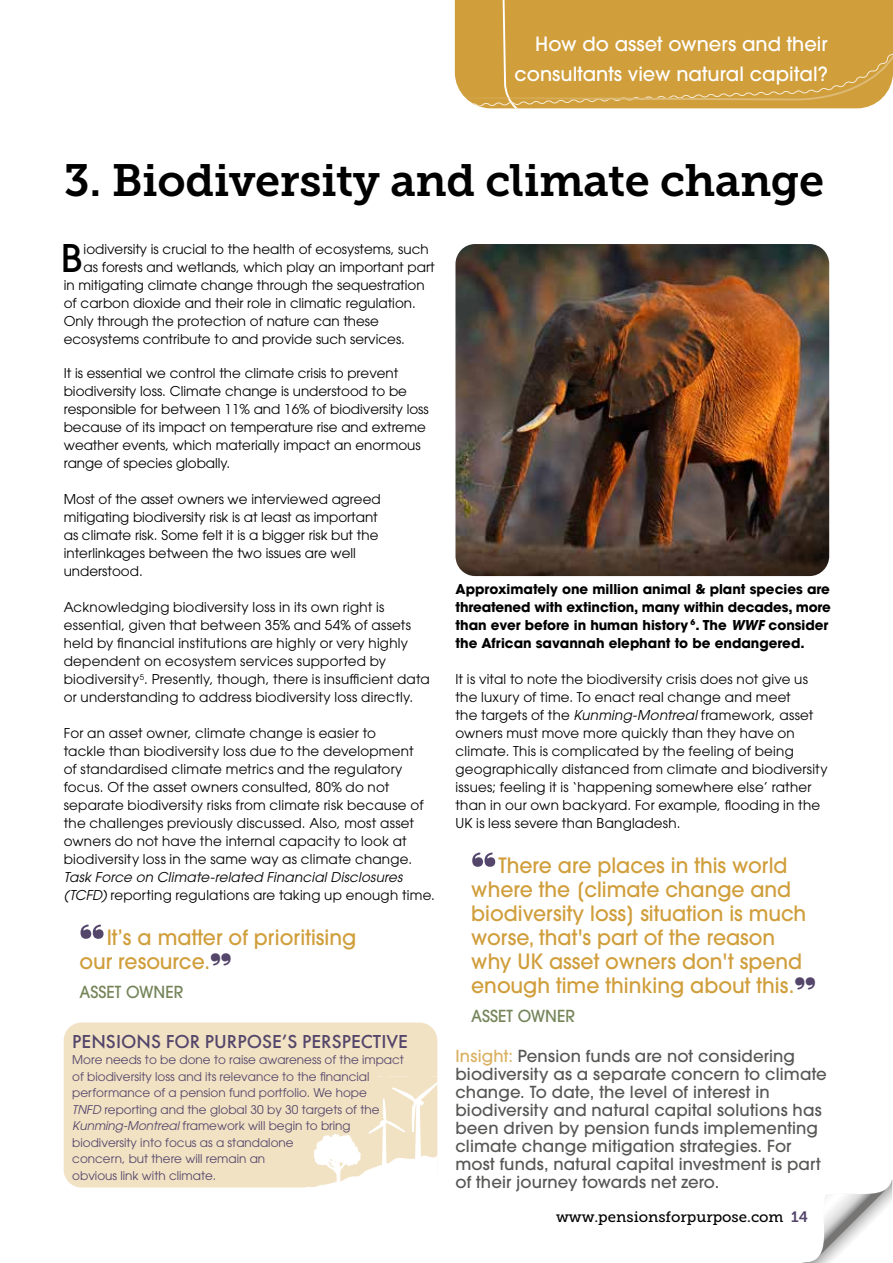
<style>
.page{position:relative;width:893px;height:1263px;background:#fff}
.page>*{position:absolute;margin:0;border:0;box-sizing:border-box;transform-origin:0 0}
.t1{font:900 52.5px "Blenny";color:#54456b}
.t2{font:45px "Museo Slab 700";letter-spacing:-.01em;color:#000}
.t3{font:500 37.8px "ITC Avant Garde Pro";color:#000}
.t4{font:500 21px/24px "ITC Avant Garde Pro";color:#d09e3b}
.t5{font:500 19.5px/30px "ITC Avant Garde Pro";color:#fff;text-align:right}
.t6{font:500 19.5px "Futura PT";color:#54456b}
.t7{font:500 16.5px/18px "ITC Avant Garde Pro";letter-spacing:.01em;color:#575756}
.t8{font:500 16.5px "ITC Avant Garde Pro";color:#75855a}
.t9{font:15px "Museo Slab 500";color:#000}
.t10{font:13.5px/18px "ITC Avant Garde Pro";color:#000}
.t11{font:700 13.5px/18px "ITC Avant Garde Pro";color:#000}
.t12{font:italic 13.5px/18px "ITC Avant Garde Pro";color:#000}
.t13{font:12px/16.5px "ITC Avant Garde Pro";color:#54456b}
.s1{font-style:normal}
.s2{font-style:italic}
.s3{font-family:"Blenny";font-weight:900;font-size:45px;color:#54456b}
.s4{color:#dab162}
.s5{font-family:"Museo Slab 700";color:#54456b}
</style>
<div class="page">
<img style="left:455px;top:244px;width:374px;height:332px">
<div style="left:455px;top:0;width:438px;height:108px;background:#d09e3b"></div>
<div style="left:64px;top:1022px;width:373px;height:165px;background:#f1e2c4;border-radius:18px"></div>
<svg style="left:802px;top:1180px;width:90px;height:83px"></svg>
<svg style="left:83px;top:1038px;width:355px;height:150px"></svg>
<h3 class="t5" style="left:515px;top:28px;width:315px">How do asset owners and their consultants view natural capital?</h3>
<h2 class="t2" style="left:64px;top:155px;width:762px">3. Biodiversity and climate change</h2>
<h3 class="t3" style="left:61px;top:234px;width:23px">B</h3>
<p class="t10" style="left:84px;top:240px;width:347px">iodiversity is crucial to the health of ecosystems, such</p>
<p class="t10" style="left:84px;top:258px;width:353px">as forests and wetlands, which play an important part</p>
<p class="t10" style="left:64px;top:276px;width:362px">in mitigating climate change through the sequestration</p>
<p class="t10" style="left:64px;top:294px;width:354px">of carbon dioxide and their role in climatic regulation.</p>
<p class="t10" style="left:64px;top:312px;width:317px">Only through the protection of nature can these</p>
<p class="t10" style="left:64px;top:330px;width:343px">ecosystems contribute to and provide such services.</p>
<p class="t10" style="left:64px;top:364px;width:366px">It is essential we control the climate crisis to prevent biodiversity loss. Climate change is understood to be responsible for between 11% and 16% of biodiversity loss because of its impact on temperature rise and extreme weather events, which materially impact an enormous range of species globally.</p>
<p class="t10" style="left:64px;top:490px;width:318px">Most of the asset owners we interviewed agreed mitigating biodiversity risk is at least as important as climate risk. Some felt it is a bigger risk but the interlinkages between the two issues are well understood.</p>
<p class="t10" style="left:64px;top:598px;width:367px">Acknowledging biodiversity loss in its own right is essential, given that between 35% and 54% of assets held by financial institutions are highly or very highly dependent on ecosystem services supported by biodiversity<sup>5</sup>. Presently, though, there is insufficient data or understanding to address biodiversity loss directly.</p>
<p class="t10" style="left:64px;top:724px;width:361px">For an asset owner, climate change is easier to<br>tackle than biodiversity loss due to the development of standardised climate metrics and the regulatory focus. Of the asset owners consulted, 80% do not separate biodiversity risks from climate risk because of the challenges previously discussed. Also, most asset owners do not have the internal capacity to look at biodiversity loss in the same way as climate change.</p>
<p class="t12" style="left:64px;top:868px;width:373px">Task Force on Climate-related FinancialDisclosures (TCFD)<span class="s1">reporting regulations are taking up enough time.</span></p>
<h1 class="t1" style="left:80px;top:911px;width:27px">“</h1>
<p class="t11" style="left:455px;top:580px;width:377px">Approximately one million animal &amp; plant species are threatened with extinction, many within decades, more than ever before in human history <sup>6</sup>. The <span class="s2">WWF</span> consider the African savannah elephant to be endangered.</p>
<p class="t10" style="left:455px;top:670px;width:374px">It is vital to note the biodiversity crisis does not give us the luxury of time. To enact real change and meet<br>the targets of the <span class="s2">Kunming-Montreal</span>framework, asset owners must move more quickly than they have on climate. This is complicated by the feeling of being geographically distanced from climate and biodiversity issues; feeling it is ‘happening somewhere else’ rather than in our own backyard. For example, flooding in the UK is less severe than Bangladesh.</p>
<h1 class="t1" style="left:471px;top:839px;width:27px">“</h1>
<h3 class="t4" style="left:471px;top:853px;width:346px;text-indent:27px">There are places in this world where the [climate change and biodiversity loss] situation is much worse, that's part of the reason why UK asset owners don't spend enough time thinking about this.<span class="s3">”</span></h3>
<p class="t8" style="left:471px;top:1005px;width:105px">ASSET OWNER</p>
<p class="t7" style="left:455px;top:1047px;width:373px"><span class="s4">Insight:</span> Pension funds are not considering biodiversity as a separate concern to climate change. To date, the level of interest in biodiversity and natural capital solutions has been driven by pension funds implementing climate change mitigation strategies. For most funds, natural capital investment is part of their journey towards net zero.</p>
<h3 class="t4" style="left:80px;top:925px;width:278px;text-indent:27px">It’s a matter of prioritising our resource.<span class="s3">”</span></h3>
<p class="t8" style="left:80px;top:981px;width:105px">ASSET OWNER</p>
<h3 class="t6" style="left:72px;top:1029px;width:337px">PENSIONS FOR PURPOSE’S PERSPECTIVE</h3>
<p class="t13" style="left:72px;top:1051px;width:333px">More needs to be done to raise awareness of the impact of biodiversity loss and its relevance to the financial performance of a pension fund portfolio. We hope<br><span class="s2">TNFD</span> reporting and the global 30 by 30 targets of the <span class="s2">Kunming-Montreal</span>framework will begin to bring biodiversity into focus as a standalone<br>concern, but there will remain an<br>obvious link with climate.</p>
<p class="t9" style="left:556px;top:1208px;width:253px">www.pensionsforpurpose.com <span class="s5">14</span></p>
</div>
